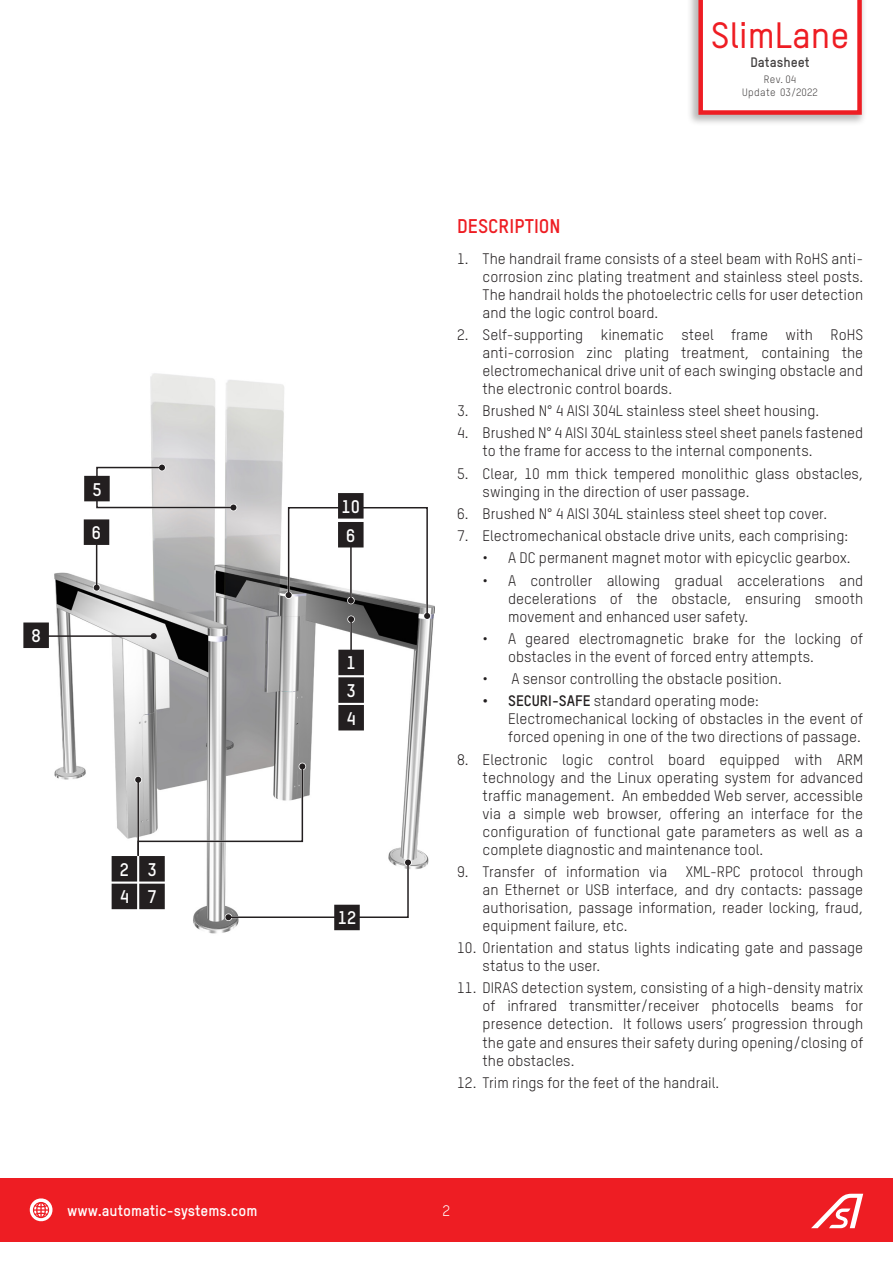
<style>
.page{position:relative;width:893px;height:1263px;background:#fff}
.page>*{position:absolute;margin:0;border:0;box-sizing:border-box;transform-origin:0 0}
.t1{font:500 36px "Oxfam TSTARPRO";color:#ee1d23}
.Titre_1{font:700 19.5px "Oxfam TSTARPRO";color:#ee1d23}
.bodytexte{font:700 18px "Oxfam TSTARPRO";color:#fff}
.t2{font:15px/18px "Oxfam TSTARPRO";color:#231f20;text-align:justify}
.t3{font:700 15px "Oxfam TSTARPRO";color:#fff}
.t4{font:15px "Oxfam TSTARPRO";color:#fff}
.t5{font:700 13.5px "Oxfam TSTARPRO";color:#444141}
.t6{font:10.5px/13.5px "Oxfam TSTARPRO";letter-spacing:.02em;color:#444141;text-align:center}
.s1{font-weight:700}
</style>
<div class="page">
<img style="left:54px;top:373px;width:381px;height:561px">
<hr style="left:36px;top:635px;width:118px;height:2px;background:#231f20">
<svg style="left:151px;top:633px;width:6px;height:6px"></svg>
<svg style="left:23px;top:622px;width:26px;height:26px"></svg>
<hr style="left:96px;top:532px;width:2px;height:55px;background:#fff">
<hr style="left:96px;top:532px;width:1px;height:56px;background:#231f20">
<svg style="left:94px;top:585px;width:6px;height:6px"></svg>
<svg style="left:84px;top:519px;width:25px;height:26px"></svg>
<svg style="left:84px;top:464px;width:152px;height:46px"></svg>
<div style="left:423px;top:612px;width:8px;height:8px;background:#e0e1e6;border-radius:50%"></div>
<div style="left:347px;top:615px;width:8px;height:8px;background:#cfcfcf;border-radius:50%"></div>
<hr style="left:350px;top:619px;width:2px;height:44px;background:#231f20">
<svg style="left:286px;top:493px;width:144px;height:129px"></svg>
<svg style="left:338px;top:650px;width:26px;height:80px;background:#322e2f"></svg>
<div style="left:404px;top:859px;width:8px;height:7px;background:#efefef;border-radius:50%"></div>
<svg style="left:112px;top:763px;width:299px;height:167px"></svg>
<div style="left:0;top:1178px;width:893px;height:64px;background:#ee1d23"></div>
<svg style="left:811px;top:1194px;width:52px;height:34px"></svg>
<div style="left:687px;top:0;width:180px;height:126px;background:#444141;opacity:.37"></div>
<svg style="left:698px;top:0;width:164px;height:115px"></svg>
<svg style="left:30px;top:1198px;width:22px;height:24px"></svg>
<p class="bodytexte" style="left:31px;top:625px;width:11px">8</p>
<p class="bodytexte" style="left:92px;top:478px;width:11px">5</p>
<p class="bodytexte" style="left:92px;top:522px;width:11px">6</p>
<p class="bodytexte" style="left:120px;top:858px;width:11px">2</p>
<p class="bodytexte" style="left:120px;top:886px;width:11px">4</p>
<p class="bodytexte" style="left:147px;top:858px;width:11px">3</p>
<p class="bodytexte" style="left:147px;top:886px;width:11px">7</p>
<p class="bodytexte" style="left:341px;top:495px;width:20px">10</p>
<p class="bodytexte" style="left:346px;top:524px;width:11px">6</p>
<p class="bodytexte" style="left:346px;top:652px;width:11px">1</p>
<p class="bodytexte" style="left:347px;top:680px;width:11px">3</p>
<p class="bodytexte" style="left:346px;top:707px;width:11px">4</p>
<p class="bodytexte" style="left:338px;top:907px;width:20px">12</p>
<p class="t3" style="left:67px;top:1201px;width:192px">www.automatic-systems.com</p>
<h1 class="t1" style="left:711px;top:14px;width:140px">SlimLane</h1>
<p class="t5" style="left:750px;top:54px;width:61px">Datasheet</p>
<p class="t6" style="left:742px;top:72px;width:77px">Rev. 04<br>Update 03/2022</p>
<p class="Titre_1" style="left:457px;top:214px;width:105px">DESCRIPTION</p>
<p class="t2" style="left:483px;top:249px;width:382px;text-indent:-26px">1. The handrail frame consists of a steel beam with RoHS anti&shy;corrosion zinc plating treatment and stainless steel posts.<br>The handrail holds the photoelectric cells for user detection and the logic control board.</p>
<p class="t2" style="left:483px;top:325px;width:382px;text-indent:-26px">2. Self-supporting kinematic steel frame with RoHS anti-corrosion zinc plating treatment, containing the electromechanical drive unit of each swinging obstacle and the electronic control boards.</p>
<p class="t2" style="left:457px;top:402px;width:364px">3. Brushed N° 4 AISI 304L stainless steel sheet housing.</p>
<p class="t2" style="left:483px;top:424px;width:382px;text-indent:-26px">4. Brushed N° 4 AISI 304L stainless steel sheet panels fastened to the frame for access to the internal components.</p>
<p class="t2" style="left:483px;top:464px;width:382px;text-indent:-26px">5. Clear, 10 mm thick tempered monolithic glass obstacles, swinging in the direction of user passage.</p>
<p class="t2" style="left:457px;top:504px;width:371px">6. Brushed N° 4 AISI 304L stainless steel sheet top cover.</p>
<p class="t2" style="left:457px;top:527px;width:393px">7. Electromechanical obstacle drive units, each comprising:</p>
<p class="t2" style="left:483px;top:549px;width:369px">• A DC permanent magnet motor with epicyclic gearbox.</p>
<p class="t2" style="left:508px;top:571px;width:357px;text-indent:-26px">• A controller allowing gradual accelerations and decelerations of the obstacle, ensuring smooth movement and enhanced user safety.</p>
<p class="t2" style="left:508px;top:629px;width:357px;text-indent:-26px">• A geared electromagnetic brake for the locking of obstacles in the event of forced entry attempts.</p>
<p class="t2" style="left:483px;top:670px;width:301px">• A sensor controlling the obstacle position.</p>
<p class="t2" style="left:508px;top:692px;width:357px;text-align:left;text-indent:-26px"><span class="s1">• SECURI-SAFE</span> standard operating mode:<br>Electromechanical locking of obstacles in the event of forced opening in one of the two directions of passage.</p>
<p class="t2" style="left:483px;top:750px;width:382px;text-indent:-26px">8. Electronic logic control board equipped with ARM technology and the Linux operating system for advanced traffic management. An embedded Web server, accessible via a simple web browser, offering an interface for the configuration of functional gate parameters as well as a complete diagnostic and maintenance tool.</p>
<p class="t2" style="left:483px;top:862px;width:382px;text-indent:-26px">9. Transfer of information via XML-RPC protocol through an Ethernet or USB interface, and dry contacts: passage authorisation, passage information, reader locking, fraud, equipment failure, etc.</p>
<p class="t2" style="left:483px;top:939px;width:382px;text-indent:-26px">10. Orientation and status lights indicating gate and passage status to the user.</p>
<p class="t2" style="left:483px;top:979px;width:382px;text-indent:-26px">11. DIRAS detection system, consisting of a high-density matrix of infrared transmitter/receiver photocells beams for presence detection. It follows users’ progression through the gate and ensures their safety during opening/closing of the obstacles.</p>
<p class="t2" style="left:457px;top:1073px;width:264px">12. Trim rings for the feet of the handrail.</p>
<p class="t4" style="left:443px;top:1201px;width:9px">2</p>
</div>
